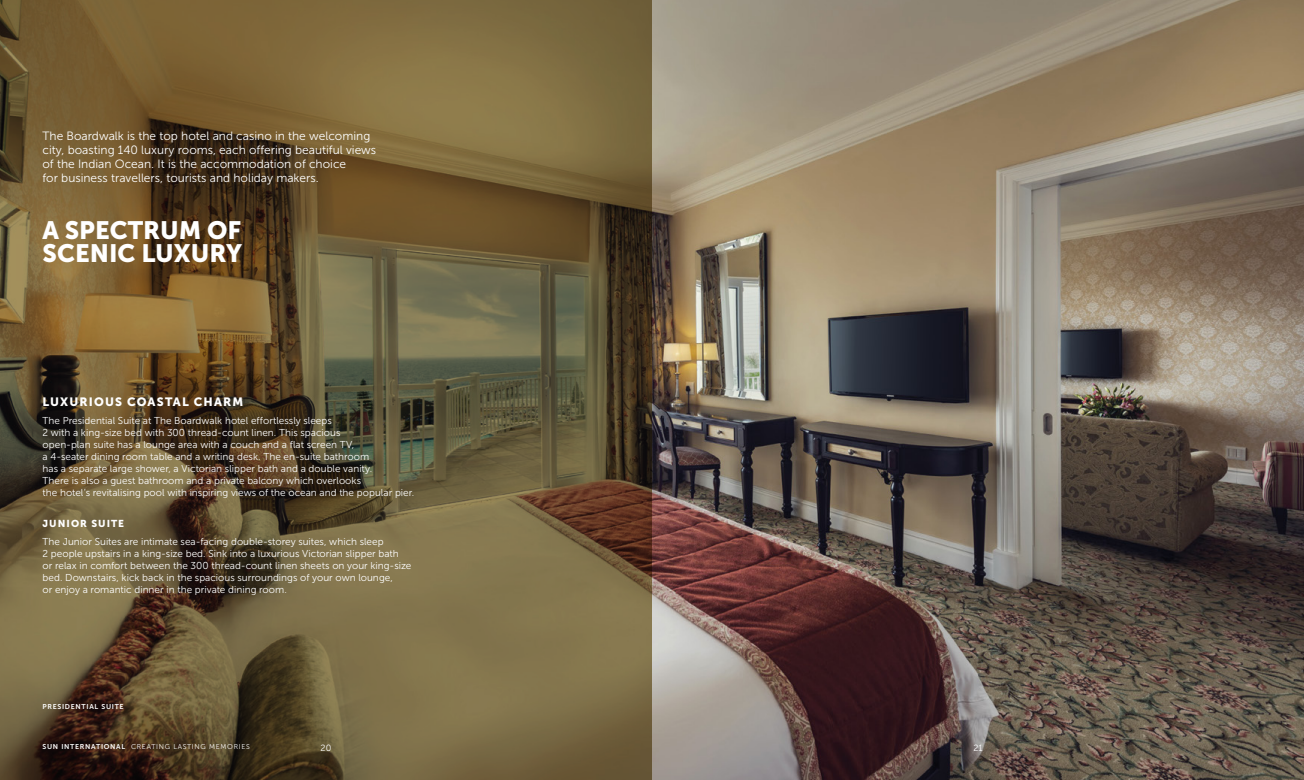
<style>
.page{position:relative;width:1304px;height:780px;background:#fff}
.page>*{position:absolute;margin:0;border:0;box-sizing:border-box;transform-origin:0 0}
.t1{font:25px/23px "Museo Sans 900";color:#fff}
.t2{font:12px/14px "Museo Sans 300";color:#fff}
.t3{font:12px "Museo Sans 900";letter-spacing:.095em;color:#fff}
.t4{font:10px/12px "Museo Sans 300";color:#fff}
.t5{font:10px "Museo Sans 900";letter-spacing:.105em;color:#fff}
.t6{font:9px "Museo Sans 300";color:#fff}
.t7{font:7px "Museo Sans 300";letter-spacing:.1em;color:#fff}
.t8{font:7px "Museo Sans 700";letter-spacing:.1em;color:#fff}
.s1{font-family:"Museo Sans 700"}
</style>
<div class="page">
<img style="left:652px;top:0;width:652px;height:780px">
<svg style="left:0;top:0;width:652px;height:780px;background:#6b5937"></svg>
<p class="t2" style="left:43px;top:129px;width:335px">The Boardwalk is the top hotel and casino in the welcoming city, boasting 140 luxury rooms, each offering beautiful views of the Indian Ocean. It is the accommodation of choice<br>for business travellers, tourists and holiday makers.</p>
<h1 class="t1" style="left:43px;top:218px;width:201px">A SPECTRUM OF<br>SCENIC LUXURY</h1>
<p class="t3" style="left:43px;top:395px;width:202px">LUXURIOUS COASTAL CHARM</p>
<p class="t4" style="left:43px;top:414px;width:373px">The Presidential Suite at The Boardwalk hotel effortlessly sleeps<br>2 with a king-size bed with 300 thread-count linen. This spacious<br>open-plan suite has a lounge area with a couch and a flat screen TV,<br>a 4-seater dining room table and a writing desk. The en-suite bathroom<br>has a separate large shower, a Victorian slipper bath and a double vanity.<br>There is also a guest bathroom and a private balcony which overlooks<br>the hotel’s revitalising pool with inspiring views of the ocean and the popular pier.</p>
<p class="t5" style="left:43px;top:517px;width:83px">JUNIOR SUITE</p>
<p class="t4" style="left:43px;top:535px;width:370px">The Junior Suites are intimate sea-facing double-storey suites, which sleep<br>2 people upstairs in a king-size bed. Sink into a luxurious Victorian slipper bath<br>or relax in comfort between the 300 thread-count linen sheets on your king-size bed. Downstairs, kick back in the spacious surroundings of your own lounge,<br>or enjoy a romantic dinner in the private dining room.</p>
<p class="t8" style="left:43px;top:703px;width:83px">PRESIDENTIAL SUITE</p>
<p class="t7" style="left:43px;top:743px;width:209px"><span class="s1">SUN INTERNATIONAL</span> CREATING LASTING MEMORIES</p>
<p class="t6" style="left:321px;top:742px;width:12px">20</p>
<p class="t6" style="left:973px;top:742px;width:11px">21</p>
</div>
